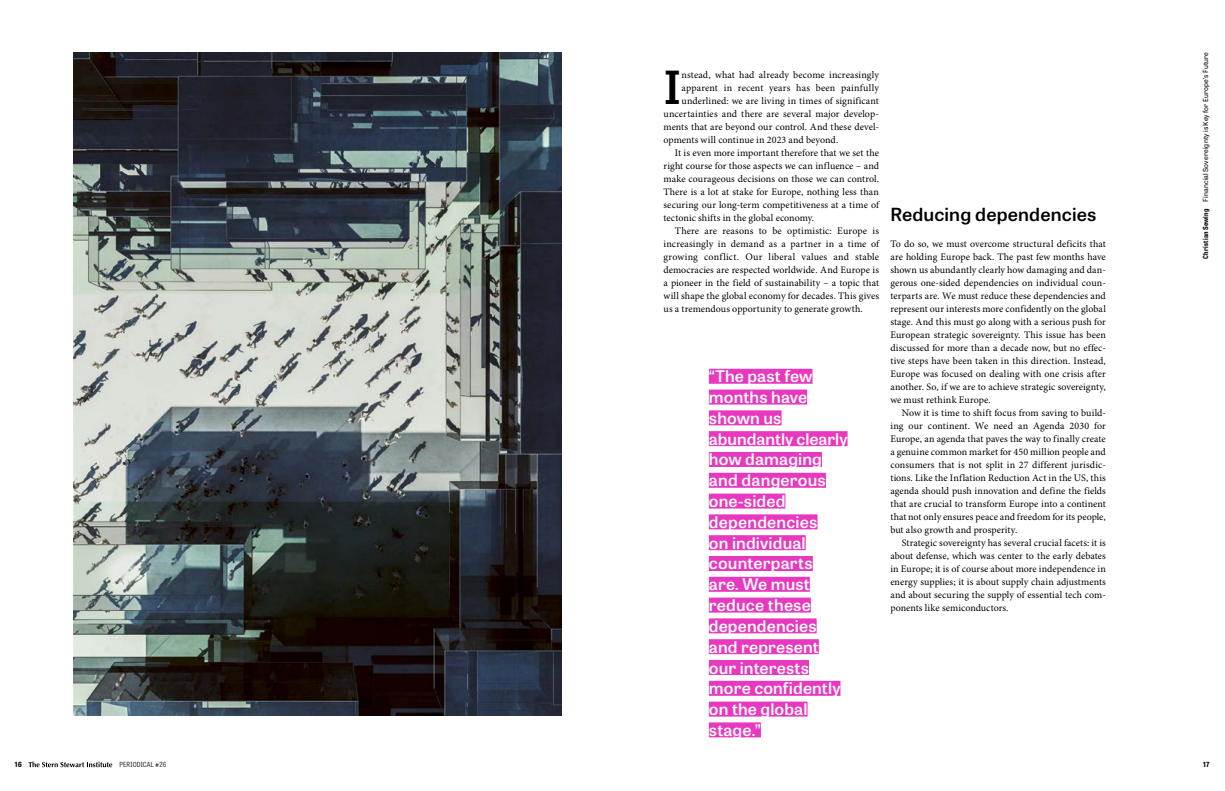
<style>
.page{position:relative;width:1225px;height:791px;background:#fff}
.page>*{position:absolute;margin:0;border:0;box-sizing:border-box;transform-origin:0 0}
.t1{font:600 45.4px "Tablet Gothic Wide";color:#000}
.t2{font:600 18px "Tablet Gothic Wide";letter-spacing:.01em;color:#000}
.t3{font:600 16px/20.8px "Tablet Gothic Wide";letter-spacing:.01em;color:#fff}
.t4{font:10px/13px "Minion Pro";letter-spacing:.005em;color:#000;text-align:justify}
.t5{font:7px "Tablet Gothic";letter-spacing:.02em;color:#000}
.t6{font:300 semi-condensed 7px "Tablet Gothic";letter-spacing:.03em;color:#000}
.t7{font:700 7px "Tablet Gothic";color:#000}
.s1{font-weight:700;font-stretch:semi-condensed}
</style>
<div class="page">
<img style="left:74px;top:52px;width:487px;height:663px">
<div style="left:709px;top:369px;width:103px;height:15px;background:#e838bf"></div>
<div style="left:709px;top:389px;width:98px;height:15px;background:#e838bf"></div>
<div style="left:709px;top:410px;width:72px;height:15px;background:#e838bf"></div>
<div style="left:709px;top:431px;width:138px;height:15px;background:#e838bf"></div>
<div style="left:709px;top:452px;width:113px;height:15px;background:#e838bf"></div>
<div style="left:709px;top:473px;width:117px;height:15px;background:#e838bf"></div>
<div style="left:709px;top:493px;width:76px;height:15px;background:#e838bf"></div>
<div style="left:709px;top:514px;width:108px;height:15px;background:#e838bf"></div>
<div style="left:709px;top:535px;width:96px;height:15px;background:#e838bf"></div>
<div style="left:709px;top:556px;width:104px;height:15px;background:#e838bf"></div>
<div style="left:709px;top:577px;width:101px;height:15px;background:#e838bf"></div>
<div style="left:709px;top:597px;width:102px;height:15px;background:#e838bf"></div>
<div style="left:709px;top:618px;width:107px;height:15px;background:#e838bf"></div>
<div style="left:709px;top:639px;width:110px;height:15px;background:#e838bf"></div>
<div style="left:709px;top:660px;width:100px;height:15px;background:#e838bf"></div>
<div style="left:709px;top:681px;width:131px;height:15px;background:#e838bf"></div>
<div style="left:709px;top:701px;width:98px;height:15px;background:#e838bf"></div>
<div style="left:709px;top:722px;width:52px;height:15px;background:#e838bf"></div>
<svg style="left:28px;top:761px;width:84px;height:6px"></svg>
<h1 class="t1" style="left:663px;top:55px;width:20px">I</h1>
<p class="t4" style="left:681px;top:69px;width:199px">nstead, what had already become increasingly</p>
<p class="t4" style="left:681px;top:82px;width:199px">apparent in recent years has been painfully</p>
<p class="t4" style="left:681px;top:95px;width:199px">underlined: we are living in times of significant</p>
<p class="t4" style="left:663px;top:108px;width:217px">uncertainties and there are several major develop-</p>
<p class="t4" style="left:663px;top:121px;width:217px">ments that are beyond our control. And these devel-</p>
<p class="t4" style="left:663px;top:134px;width:176px">opments will continue in 2023 and beyond.</p>
<p class="t4" style="left:675px;top:147px;width:206px">It is even more important therefore that we set the</p>
<p class="t4" style="left:663px;top:160px;width:217px">right course for those aspects we can influence – and</p>
<p class="t4" style="left:663px;top:173px;width:217px">make courageous decisions on those we can control.</p>
<p class="t4" style="left:663px;top:186px;width:217px">There is a lot at stake for Europe, nothing less than</p>
<p class="t4" style="left:663px;top:199px;width:217px">securing our long-term competitiveness at a time of</p>
<p class="t4" style="left:663px;top:212px;width:152px">tectonic shifts in the global economy.</p>
<p class="t4" style="left:675px;top:225px;width:206px">There are reasons to be optimistic: Europe is</p>
<p class="t4" style="left:663px;top:238px;width:217px">increasingly in demand as a partner in a time of</p>
<p class="t4" style="left:663px;top:251px;width:217px">growing conflict. Our liberal values and stable</p>
<p class="t4" style="left:663px;top:264px;width:217px">democracies are respected worldwide. And Europe is</p>
<p class="t4" style="left:663px;top:277px;width:217px">a pioneer in the field of sustainability – a topic that</p>
<p class="t4" style="left:663px;top:290px;width:217px">will shape the global economy for decades. This gives</p>
<p class="t4" style="left:663px;top:303px;width:201px">us a tremendous opportunity to generate growth.</p>
<p class="t3" style="left:709px;top:365px;width:140px">“The past few months have shown us abundantly clearly how damaging and dangerous one-sided dependencies<br>on individual counterparts<br>are. We must reduce these dependencies and represent our interests more confidently on the global stage.”</p>
<h2 class="t2" style="left:890px;top:202px;width:207px">Reducing dependencies</h2>
<p class="t4" style="left:890px;top:238px;width:217px">To do so, we must overcome structural deficits that are holding Europe back. The past few months have shown us abundantly clearly how damaging and dan&shy;gerous one-sided dependencies on individual coun&shy;terparts are. We must reduce these dependencies and represent our interests more confidently on the global stage. And this must go along with a serious push for European strategic sovereignty. This issue has been discussed for more than a decade now, but no effec&shy;tive steps have been taken in this direction. Instead, Europe was focused on dealing with one crisis after another. So, if we are to achieve strategic sovereignty, we must rethink Europe.</p>
<p class="t4" style="left:890px;top:407px;width:217px;text-indent:11px">Now it is time to shift focus from saving to build&shy;ing our continent. We need an Agenda 2030 for Europe, an agenda that paves the way to finally create a genuine common market for 450 million people and consumers that is not split in 27 different jurisdic&shy;tions. Like the Inflation Reduction Act in the US, this agenda should push innovation and define the fields that are crucial to transform Europe into a continent that not only ensures peace and freedom for its people, but also growth and prosperity.</p>
<p class="t4" style="left:890px;top:537px;width:217px;text-indent:11px">Strategic sovereignty has several crucial facets: it is about defense, which was center to the early debates in Europe; it is of course about more independence in energy supplies; it is about supply chain adjustments and about securing the supply of essential tech com&shy;ponents like semiconductors.</p>
<p class="t5" style="left:1200px;top:259px;width:208px;rotate:-90deg"><span class="s1">Christian Sewing</span> Financial Sovereignty is Key for -Europe’s Future</p>
<p class="t7" style="left:15px;top:759px;width:9px">16</p>
<p class="t6" style="left:119px;top:760px;width:48px">PERIODICAL #26</p>
<p class="t7" style="left:1203px;top:759px;width:8px">17</p>
</div>
